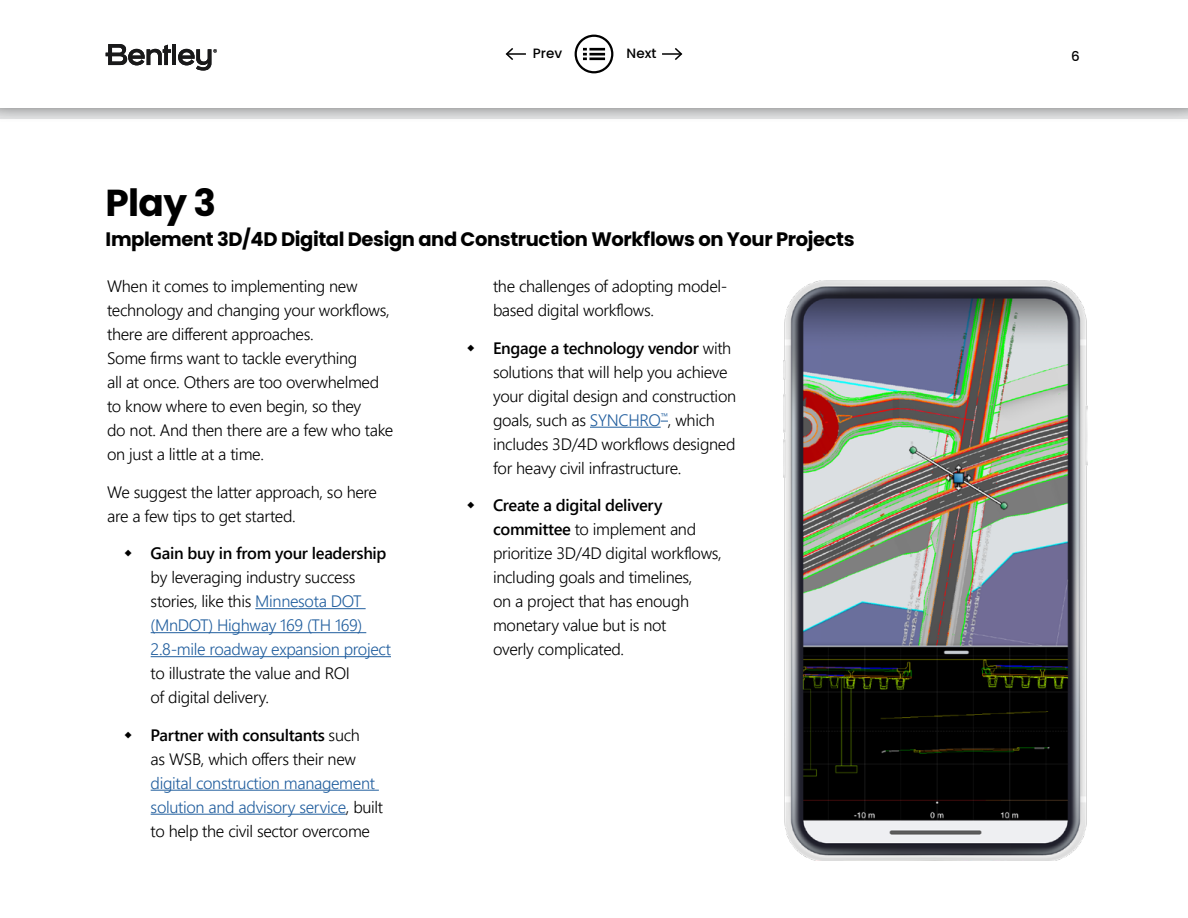
<style>
.page{position:relative;width:1188px;height:918px;background:#fff}
.page>*{position:absolute;margin:0;border:0;box-sizing:border-box;transform-origin:0 0}
.t1{font:700 37.5px "Poppins";color:#000}
.t2{font:700 19.5px "Poppins";letter-spacing:-.02em;color:#000}
.t3{font:300 16.5px/24px "Segoe UI";letter-spacing:-.02em;color:#000}
.t4{font:300 16.5px/24px "Segoe UI";letter-spacing:-.02em;color:#215e9e}
.t5{font:600 16.5px "Segoe UI";letter-spacing:-.02em;color:#000}
.t6{font:500 13.5px "Poppins";color:#000}
.s1{color:#000}
.s2{font-weight:600}
.s3{color:#215e9e}
</style>
<div class="page">
<div style="left:0;top:0;width:1188px;height:123px;background:#000;opacity:.75"></div>
<div style="left:0;top:0;width:1188px;height:108px;background:#fff"></div>
<svg style="left:106px;top:44px;width:65px;height:21px"></svg>
<hr style="left:173px;top:44px;width:3px;height:21px;background:#19191a">
<svg style="left:178px;top:49px;width:39px;height:22px"></svg>
<svg style="left:505px;top:48px;width:21px;height:12px"></svg>
<svg style="left:662px;top:48px;width:21px;height:12px"></svg>
<svg style="left:575px;top:35px;width:38px;height:38px"></svg>
<hr style="left:255px;top:608px;width:111px;height:1px;background:#215e9e">
<hr style="left:151px;top:632px;width:215px;height:1px;background:#215e9e">
<hr style="left:151px;top:656px;width:240px;height:1px;background:#215e9e">
<hr style="left:151px;top:790px;width:228px;height:1px;background:#215e9e">
<hr style="left:151px;top:814px;width:195px;height:1px;background:#215e9e">
<hr style="left:590px;top:427px;width:71px;height:1px;background:#215e9e">
<img style="left:784px;top:280px;width:304px;height:581px">
<p class="t6" style="left:533px;top:46px;width:31px">Prev</p>
<p class="t6" style="left:627px;top:46px;width:31px">Next</p>
<p class="t6" style="left:1071px;top:49px;width:10px">6</p>
<h1 class="t1" style="left:106px;top:181px;width:112px">Play 3</h1>
<p class="t2" style="left:106px;top:228px;width:750px">Implement 3D/4D Digital Design and Construction Workflows on Your Projects</p>
<p class="t3" style="left:107px;top:273px;width:288px">When it comes to implementing new technology and changing your workflows, there are different approaches.<br>Some firms want to tackle everything<br>all at once. Others are too overwhelmed to know where to even begin, so they<br>do not. And then there are a few who take on just a little at a time.</p>
<p class="t3" style="left:107px;top:478px;width:271px">We suggest the latter approach, so here are a few tips to get started.</p>
<p class="t5" style="left:151px;top:538px;width:237px">Gain buy in from your leadership</p>
<p class="t4" style="left:151px;top:564px;width:242px"><span class="s1">by leveraging industry success stories, like this</span> Minnesota DOT (MnDOT) Highway 169 (TH 169)<br>2.8-mile roadway expansion project</p>
<p class="t3" style="left:151px;top:660px;width:201px">to illustrate the value and ROI of digital delivery.</p>
<p class="t3" style="left:151px;top:721px;width:211px"><span class="s2">Partner with consultants</span> such as WSB, which offers their new</p>
<p class="t4" style="left:151px;top:769px;width:234px">digital construction management solution and advisory service<span class="s1">, built to help the civil sector overcome</span></p>
<p class="t3" style="left:493px;top:273px;width:236px">the challenges of adopting model&shy;based digital workflows.</p>
<p class="t3" style="left:493px;top:334px;width:245px"><span class="s2">Engage a technology vendor</span> with solutions that will help you achieve your digital design and construction goals, such as <span class="s3">SYNCHRO</span><sup>™</sup>, which includes 3D/4D workflows designed for heavy civil infrastructure.</p>
<p class="t3" style="left:493px;top:492px;width:230px"><span class="s2">Create a digital delivery committee</span> to implement and prioritize 3D/4D digital workflows, including goals and timelines,<br>on a project that has enough monetary value but is not<br>overly complicated.</p>
</div>
